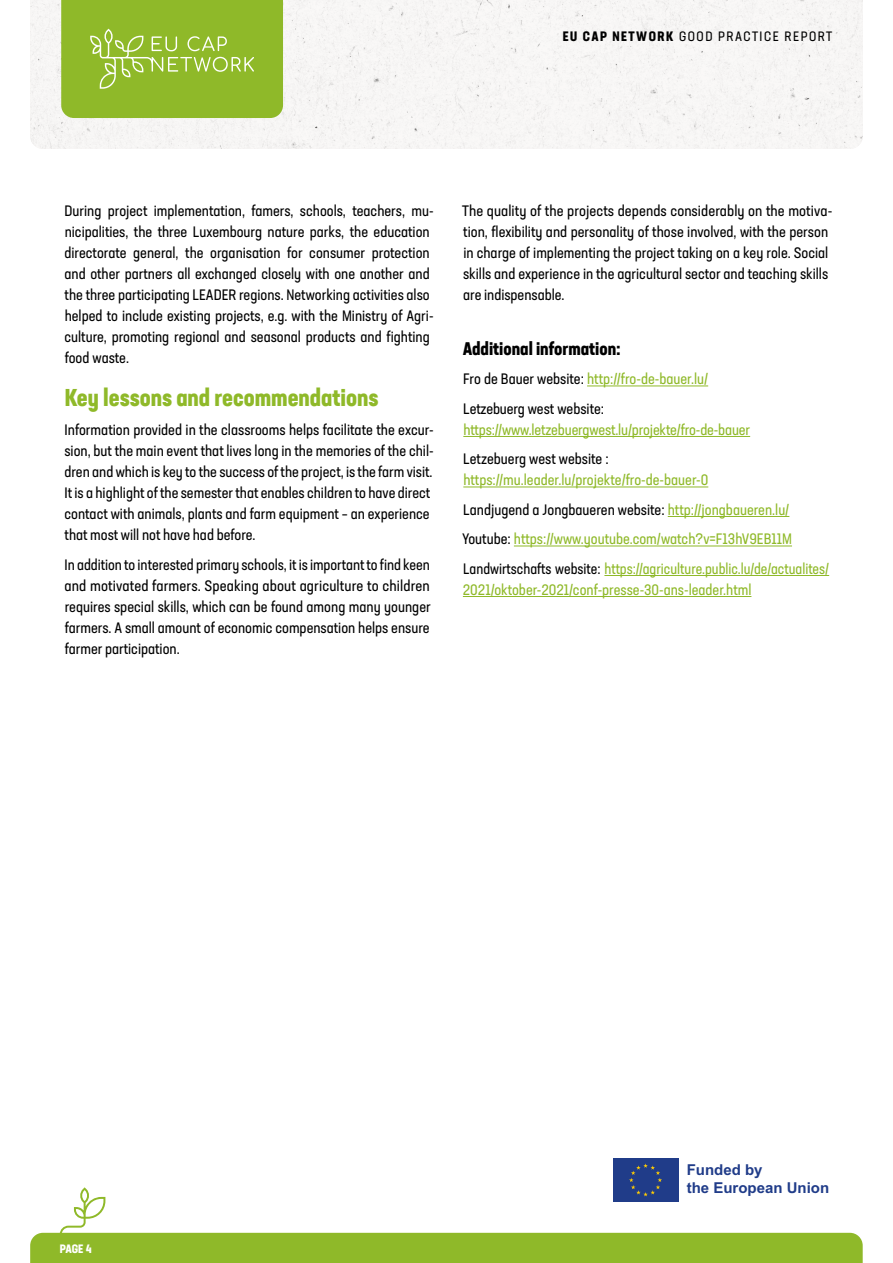
<style>
.page{position:relative;width:893px;height:1263px;background:#fff}
.page>*{position:absolute;margin:0;border:0;box-sizing:border-box;transform-origin:0 0}
.t1{font:700 condensed 24px "Neusa Next Std";color:#8fb929}
.t2{font:700 condensed 18px "Neusa Next Std";color:#000}
.t3{font:condensed 15px/21px "Neusa Next Std";color:#000}
.t4{font:condensed 15px/29.5px "Neusa Next Std";color:#8fb929}
.t5{font:700 15px/18px "Arial";color:#203c89}
.t6{font:condensed 13.5px "Neusa Next Std";letter-spacing:.11em;color:#000}
.t7{font:700 condensed 12px "Neusa Next Std";color:#fff}
.s1{font-weight:700}
.s2{color:#8fb929}
.s3{color:#000}
</style>
<div class="page">
<div style="left:30px;top:0;width:833px;height:149px;background:#f7f6f5"></div>
<svg style="left:61px;top:0;width:222px;height:118px;background:#94bc34"></svg>
<div style="left:612px;top:1157px;width:68px;height:46px;background:#203c89"></div>
<svg style="left:30px;top:1163px;width:833px;height:100px"></svg>
<hr style="left:587px;top:386px;width:121px;height:1px;background:#8fb929">
<hr style="left:463px;top:436px;width:287px;height:1px;background:#8fb929">
<hr style="left:463px;top:487px;width:245px;height:1px;background:#8fb929">
<hr style="left:668px;top:516px;width:121px;height:1px;background:#8fb929">
<hr style="left:514px;top:546px;width:278px;height:1px;background:#8fb929">
<hr style="left:604px;top:575px;width:225px;height:1px;background:#8fb929">
<hr style="left:463px;top:596px;width:288px;height:1px;background:#8fb929">
<p class="t6" style="left:563px;top:27px;width:271px"><span class="s1">EU CAP NETWORK</span> GOOD PRACTICE REPORT</p>
<p class="t3" style="left:64px;top:200px;width:371px">During project implementation, famers, schools, teachers, mu&shy;nicipalities, the three Luxembourg nature parks, the education directorate general, the organisation for consumer protection and other partners all exchanged closely with one another and the three participating LEADER regions. Networking activities also helped to include existing projects, e.g. with the Ministry of Agri&shy;culture, promoting regional and seasonal products and fighting food waste.</p>
<h1 class="t1" style="left:65px;top:382px;width:315px">Key lessons and recommendations</h1>
<p class="t3" style="left:64px;top:419px;width:371px">Information provided in the classrooms helps facilitate the excur&shy;sion, but the main event that lives long in the memories of the chil&shy;dren and which is key to the success of the project, is the farm visit.<br>It is a highlight of the semester that enables children to have direct contact with animals, plants and farm equipment – an experience that most will not have had before.</p>
<p class="t3" style="left:64px;top:554px;width:368px;text-align:justify">In addition to interested primary schools, it is important to find keen and motivated farmers. Speaking about agriculture to children requires special skills, which can be found among many younger farmers. A small amount of economic compensation helps ensure farmer participation.</p>
<p class="t3" style="left:462px;top:200px;width:372px">The quality of the projects depends considerably on the motiva&shy;tion, flexibility and personality of those involved, with the person in charge of implementing the project taking on a key role. Social skills and experience in the agricultural sector and teaching skills are indispensable.</p>
<p class="t2" style="left:463px;top:337px;width:160px">Additional information:</p>
<p class="t3" style="left:463px;top:364px;width:246px;line-height:29.5px">Fro de Bauer website: <span class="s2">http://fro-de-bauer.lu/<br></span>Letzebuerg west website:</p>
<p class="t4" style="left:463px;top:415px;width:288px">https://www.letzebuergwest.lu/projekte/fro-de-bauer</p>
<p class="t3" style="left:463px;top:448px;width:147px">Letzebuerg west website :</p>
<p class="t4" style="left:462px;top:465px;width:368px">https://mu.leader.lu/projekte/fro-de-bauer-0<br><span class="s3">Landjugend a Jongbaueren website:</span> http://jongbaueren.lu/ <span class="s3">Youtube:</span> https://www.youtube.com/watch?v=F13hV9EB11M <span class="s3">Landwirtschafts website:</span> https://agriculture.public.lu/de/actualites/</p>
<p class="t4" style="left:463px;top:575px;width:290px">2021/oktober-2021/conf-presse-30-ans-leader.html</p>
<p class="t7" style="left:60px;top:1241px;width:34px">PAGE 4</p>
<p class="t5" style="left:687px;top:1161px;width:144px">Funded by<br>the European Union</p>
</div>
